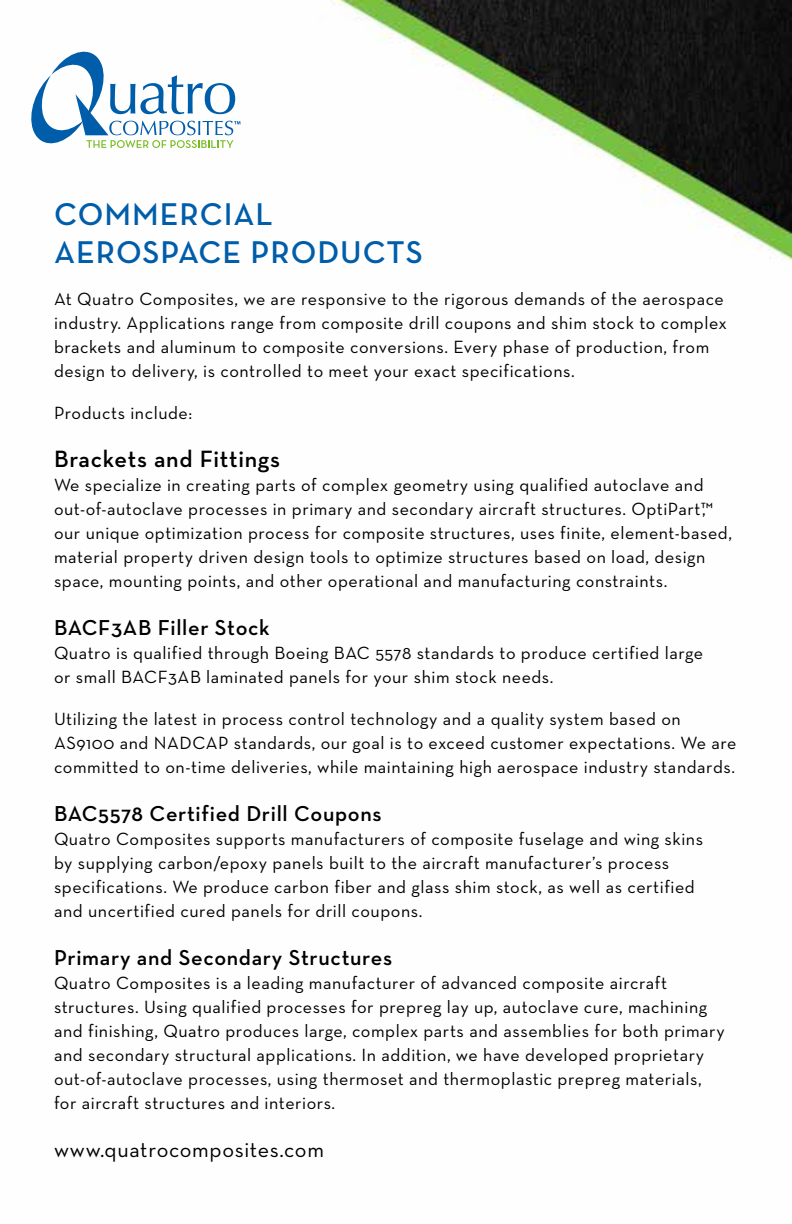
<style>
.page{position:relative;width:792px;height:1224px;background:#fff}
.page>*{position:absolute;margin:0;border:0;box-sizing:border-box;transform-origin:0 0}
.t1{font:600 32px/38px "Neutraface Text";letter-spacing:.03em;color:#005daa}
.t2{font:600 24px "Neutraface Text";letter-spacing:.03em;color:#000}
.t3{font:600 22px "Neutraface Text";letter-spacing:.03em;color:#000}
.t4{font:22px "Neutraface Text";letter-spacing:.03em;color:#000}
.t5{font:18px/24px "Neutraface Text";letter-spacing:.03em;color:#000}
</style>
<div class="page">
<img style="left:240px;top:0;width:552px;height:262px">
<svg style="left:31px;top:51px;width:209px;height:97px"></svg>
<p class="t1" style="left:54px;top:195px;width:370px">Commercial<br>Aerospace Products</p>
<p class="t5" style="left:54px;top:287px;width:674px">At Quatro Composites, we are responsive to the rigorous demands of the aerospace industry. Applications range from composite drill coupons and shim stock to complex brackets and aluminum to composite conversions. Every phase of production, from design to delivery, is controlled to meet your exact specifications.</p>
<p class="t5" style="left:54px;top:401px;width:140px">Products include:</p>
<p class="t2" style="left:54px;top:444px;width:228px">Brackets and Fittings</p>
<p class="t5" style="left:54px;top:473px;width:679px">We specialize in creating parts of complex geometry using qualified autoclave and out-of-autoclave processes in primary and secondary aircraft structures. OptiPart™, our unique optimization process for composite structures, uses finite, element-based, material property driven design tools to optimize structures based on load, design space, mounting points, and other operational and manufacturing constraints.</p>
<p class="t3" style="left:54px;top:614px;width:217px">BACF3AB Filler Stock</p>
<p class="t5" style="left:54px;top:641px;width:651px">Quatro is qualified through Boeing BAC 5578 standards to produce certified large or small BACF3AB laminated panels for your shim stock needs.</p>
<p class="t5" style="left:54px;top:707px;width:684px">Utilizing the latest in process control technology and a quality system based on<br>AS9100 and NADCAP standards, our goal is to exceed customer expectations. We are committed to on-time deliveries, while maintaining high aerospace industry standards.</p>
<p class="t3" style="left:54px;top:800px;width:329px">BAC5578 Certified Drill Coupons</p>
<p class="t5" style="left:54px;top:827px;width:651px">Quatro Composites supports manufacturers of composite fuselage and wing skins by supplying carbon/epoxy panels built to the aircraft manufacturer’s process specifications. We produce carbon fiber and glass shim stock, as well as certified and uncertified cured panels for drill coupons.</p>
<p class="t3" style="left:54px;top:944px;width:340px">Primary and Secondary Structures</p>
<p class="t5" style="left:54px;top:971px;width:672px">Quatro Composites is a leading manufacturer of advanced composite aircraft structures. Using qualified processes for prepreg lay up, autoclave cure, machining and finishing, Quatro produces large, complex parts and assemblies for both primary and secondary structural applications. In addition, we have developed proprietary out-of-autoclave processes, using thermoset and thermoplastic prepreg materials, for aircraft structures and interiors.</p>
<p class="t4" style="left:54px;top:1136px;width:272px">www.quatrocomposites.com</p>
</div>
